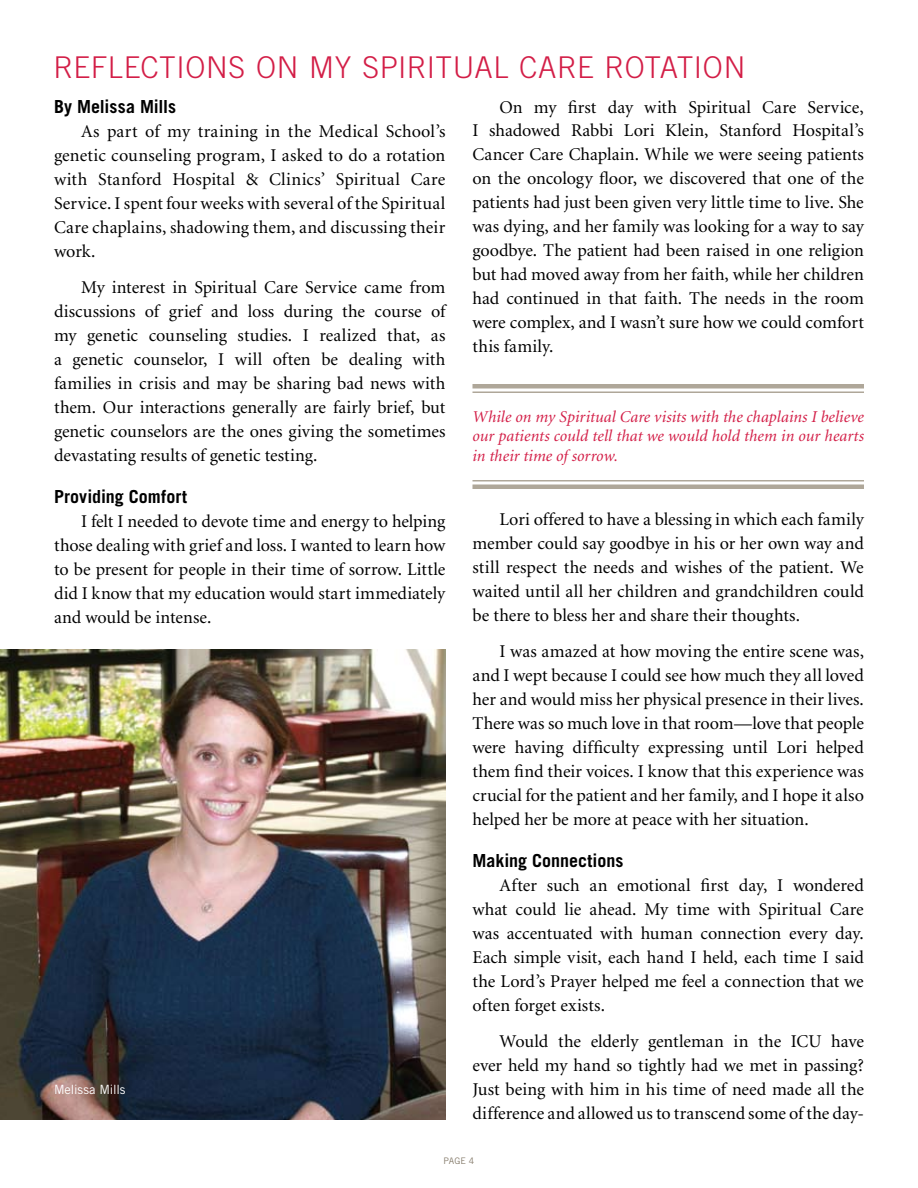
<style>
.page{position:relative;width:918px;height:1188px;background:#fff}
.page>*{position:absolute;margin:0;border:0;box-sizing:border-box;transform-origin:0 0}
.t1{font:300 30px "Trade Gothic";letter-spacing:.02em;color:#d31e47}
.t2{font:18px/24px "Minion";color:#000;text-align:justify}
.t3{font:700 18px "Trade Gothic";color:#000}
.t4{font:italic 16.5px/19.5px "Minion";letter-spacing:.005em;color:#d31e47;text-align:justify}
.t5{font:12.75px "Trade Gothic";letter-spacing:-.01em;color:#fff}
.t6{font:9px "Trade Gothic";color:#887e6e}
</style>
<div class="page">
<hr style="left:472px;top:384px;width:392px;height:4px;background:#afa799">
<hr style="left:472px;top:391px;width:392px;height:2px;background:#afa799">
<hr style="left:472px;top:480px;width:392px;height:2px;background:#afa799">
<div style="left:472px;top:484px;width:392px;height:5px;background:#afa799"></div>
<img style="left:0;top:649px;width:445px;height:471px">
<h1 class="t1" style="left:53px;top:49px;width:38px">REFLECTIONS</h1>
<h1 class="t1" style="left:256px;top:49px;width:141px">ON MY SPIRITUAL</h1>
<h1 class="t1" style="left:519px;top:49px;width:39px">CARE</h1>
<h1 class="t1" style="left:605px;top:49px;width:38px">ROTATION</h1>
<p class="t3" style="left:54px;top:95px;width:124px">By Melissa Mills</p>
<p class="t2" style="left:54px;top:120px;width:393px;text-indent:27px">As part of my training in the Medical School’s genetic counseling program, I asked to do a rotation with Stanford Hospital &amp; Clinics’ Spiritual Care Service. I spent four weeks with several of the Spiritual Care chaplains, shadowing them, and discussing their work.</p>
<p class="t2" style="left:54px;top:276px;width:393px;text-indent:27px">My interest in Spiritual Care Service came from discussions of grief and loss during the course of my genetic counseling studies. I realized that, as a genetic counselor, I will often be dealing with families in crisis and may be sharing bad news with them. Our interactions generally are fairly brief, but genetic counselors are the ones giving the sometimes devastating results of genetic testing.</p>
<p class="t3" style="left:54px;top:485px;width:135px">Providing Comfort</p>
<p class="t2" style="left:54px;top:510px;width:393px;text-indent:27px">I felt I needed to devote time and energy to helping those dealing with grief and loss. I wanted to learn how to be present for people in their time of sorrow. Little did I know that my education would start immediately and would be intense.</p>
<p class="t2" style="left:472px;top:95px;width:393px;text-indent:27px">On my first day with Spiritual Care Service, I shadowed Rabbi Lori Klein, Stanford Hospital’s Cancer Care Chaplain. While we were seeing patients on the oncology floor, we discovered that one of the patients had just been given very little time to live. She was dying, and her family was looking for a way to say goodbye. The patient had been raised in one religion but had moved away from her faith, while her children had continued in that faith. The needs in the room were complex, and I wasn’t sure how we could comfort this family.</p>
<p class="t4" style="left:472px;top:407px;width:393px">While on my Spiritual Care visits with the chaplains I believe our patients could tell that we would hold them in our hearts in their time of sorrow.</p>
<p class="t2" style="left:472px;top:508px;width:393px;text-indent:27px">Lori offered to have a blessing in which each family member could say goodbye in his or her own way and still respect the needs and wishes of the patient. We waited until all her children and grandchildren could be there to bless her and share their thoughts.</p>
<p class="t2" style="left:472px;top:640px;width:393px;text-indent:27px">I was amazed at how moving the entire scene was, and I wept because I could see how much they all loved her and would miss her physical presence in their lives.<br>There was so much love in that room—love that people were having difficulty expressing until Lori helped them find their voices. I know that this experience was crucial for the patient and her family, and I hope it also helped her be more at peace with her situation.</p>
<p class="t3" style="left:472px;top:849px;width:153px">Making Connections</p>
<p class="t2" style="left:472px;top:874px;width:393px;text-indent:27px">After such an emotional first day, I wondered what could lie ahead. My time with Spiritual Care was accentuated with human connection every day.<br>Each simple visit, each hand I held, each time I said the Lord’s Prayer helped me feel a connection that we often forget exists.</p>
<p class="t2" style="left:472px;top:1030px;width:393px;text-indent:27px">Would the elderly gentleman in the ICU have ever held my hand so tightly had we met in passing?<br>Just being with him in his time of need made all the difference and allowed us to transcend some of the day-</p>
<p class="t5" style="left:54px;top:1081px;width:73px">Melissa Mills</p>
<p class="t6" style="left:444px;top:1156px;width:32px">PAGE 4</p>
</div>
